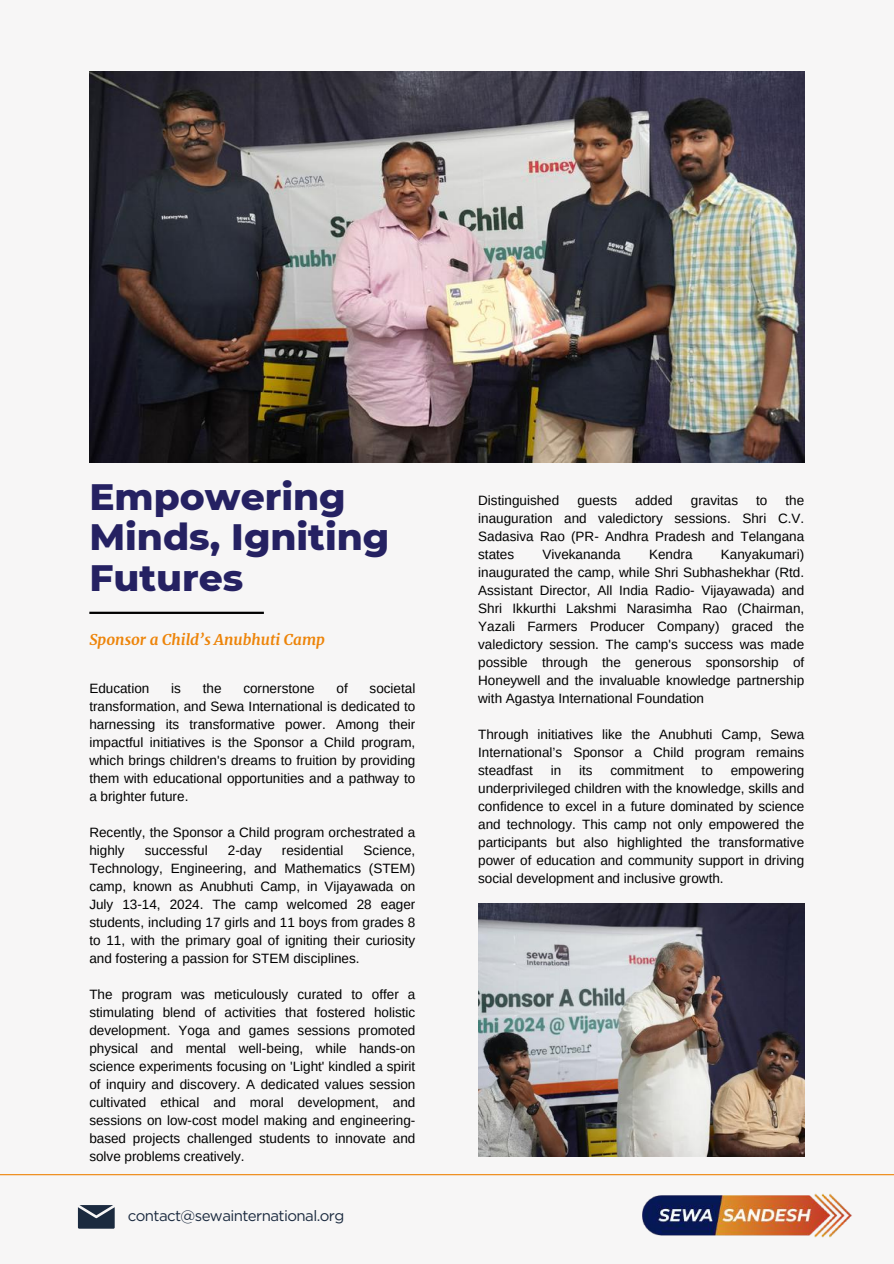
<style>
.page{position:relative;width:894px;height:1264px;background:#fff}
.page>*{position:absolute;margin:0;border:0;box-sizing:border-box;transform-origin:0 0}
.t1{font:800 37.5px/40.5px "Montserrat";color:#252162}
.t2{font:15px "Gotham";letter-spacing:-.04em;color:#1b2a3f}
.t3{font:italic 700 15px "Merriweather";color:#ed8409}
.t4{font:13.5px/18px "Arimo";color:#000;text-align:justify}
</style>
<div class="page">
<div style="left:0;top:0;width:893px;height:1263px;background:#f7f6f6"></div>
<svg style="left:78px;top:1205px;width:37px;height:23px"></svg>
<hr style="left:0;top:1174px;width:893px;height:1px;background:#ed8409">
<img style="left:642px;top:1193px;width:210px;height:45px">
<img style="left:478px;top:903px;width:326px;height:253px">
<img style="left:89px;top:71px;width:715px;height:391px">
<hr style="left:89px;top:611px;width:175px;height:3px;background:#000">
<h1 class="t1" style="left:89px;top:476px;width:301px">Empowering<br>Minds, Igniting<br>Futures</h1>
<p class="t3" style="left:89px;top:630px;width:237px">Sponsor a Child’s Anubhuti Camp</p>
<p class="t4" style="left:89px;top:679px;width:327px;text-indent:280px">societal transformation, and Sewa International is dedicated to harnessing its transformative power. Among their impactful initiatives is the Sponsor a Child program, which brings children's dreams to fruition by providing them with educational opportunities and a pathway to a brighter future.</p>
<p class="t4" style="left:89px;top:823px;width:327px">Recently, the Sponsor a Child program orchestrated a highly</p>
<p class="t4" style="left:89px;top:679px;width:62px">Education</p>
<p class="t4" style="left:171px;top:679px;width:11px">is</p>
<p class="t4" style="left:203px;top:679px;width:20px">the</p>
<p class="t4" style="left:243px;top:679px;width:73px">cornerstone</p>
<p class="t4" style="left:336px;top:679px;width:13px">of</p>
<p class="t4" style="left:89px;top:841px;width:327px;text-indent:274px">Science, Technology, Engineering, and Mathematics (STEM) camp, known as Anubhuti Camp, in Vijayawada on July 13-14, 2024. The camp welcomed 28 eager students, including 17 girls and 11 boys from grades 8 to 11, with the primary goal of igniting their curiosity and fostering a passion for STEM disciplines.</p>
<p class="t4" style="left:89px;top:985px;width:327px">The program was meticulously curated to offer a stimulating blend of activities that fostered holistic development. Yoga and games sessions promoted physical and mental well-being, while hands-on science experiments focusing on 'Light' kindled a spirit of inquiry and discovery. A dedicated values session cultivated ethical and moral development, and sessions on low-cost model making and engineering&shy;based projects challenged students to innovate and solve problems creatively.</p>
<p class="t4" style="left:145px;top:841px;width:65px">successful</p>
<p class="t4" style="left:228px;top:841px;width:35px">2-day</p>
<p class="t4" style="left:282px;top:841px;width:63px">residential</p>
<p class="t2" style="left:128px;top:1206px;width:218px">contact@sewainternational.org</p>
<p class="t4" style="left:478px;top:491px;width:327px;text-indent:307px">the inauguration and valedictory sessions. Shri C.V.<br>Sadasiva Rao (PR- Andhra Pradesh and Telangana states</p>
<p class="t4" style="left:478px;top:491px;width:83px">Distinguished</p>
<p class="t4" style="left:577px;top:491px;width:41px">guests</p>
<p class="t4" style="left:635px;top:491px;width:39px">added</p>
<p class="t4" style="left:690px;top:491px;width:49px">gravitas</p>
<p class="t4" style="left:756px;top:491px;width:13px">to</p>
<p class="t4" style="left:478px;top:545px;width:327px;text-indent:242px">Kanyakumari) inaugurated the camp, while Shri Subhashekhar (Rtd.<br>Assistant Director, All India Radio- Vijayawada) and Shri Ikkurthi Lakshmi Narasimha Rao (Chairman, Yazali Farmers Producer Company) graced the valedictory session. The camp's success was made possible through the generous sponsorship of Honeywell and the invaluable knowledge partnership with Agastya International Foundation</p>
<p class="t4" style="left:478px;top:725px;width:327px">Through initiatives like the Anubhuti Camp, Sewa International’s Sponsor a Child program remains steadfast</p>
<p class="t4" style="left:542px;top:545px;width:80px">Vivekananda</p>
<p class="t4" style="left:648px;top:545px;width:45px">Kendra</p>
<p class="t4" style="left:478px;top:761px;width:327px;text-indent:252px">empowering underprivileged children with the knowledge, skills and confidence to excel in a future dominated by science and technology. This camp not only empowered the participants but also highlighted the transformative power of education and community support in driving social development and inclusive growth.</p>
<p class="t4" style="left:550px;top:761px;width:12px">in</p>
<p class="t4" style="left:579px;top:761px;width:15px">its</p>
<p class="t4" style="left:610px;top:761px;width:75px">commitment</p>
<p class="t4" style="left:701px;top:761px;width:13px">to</p>
</div>
